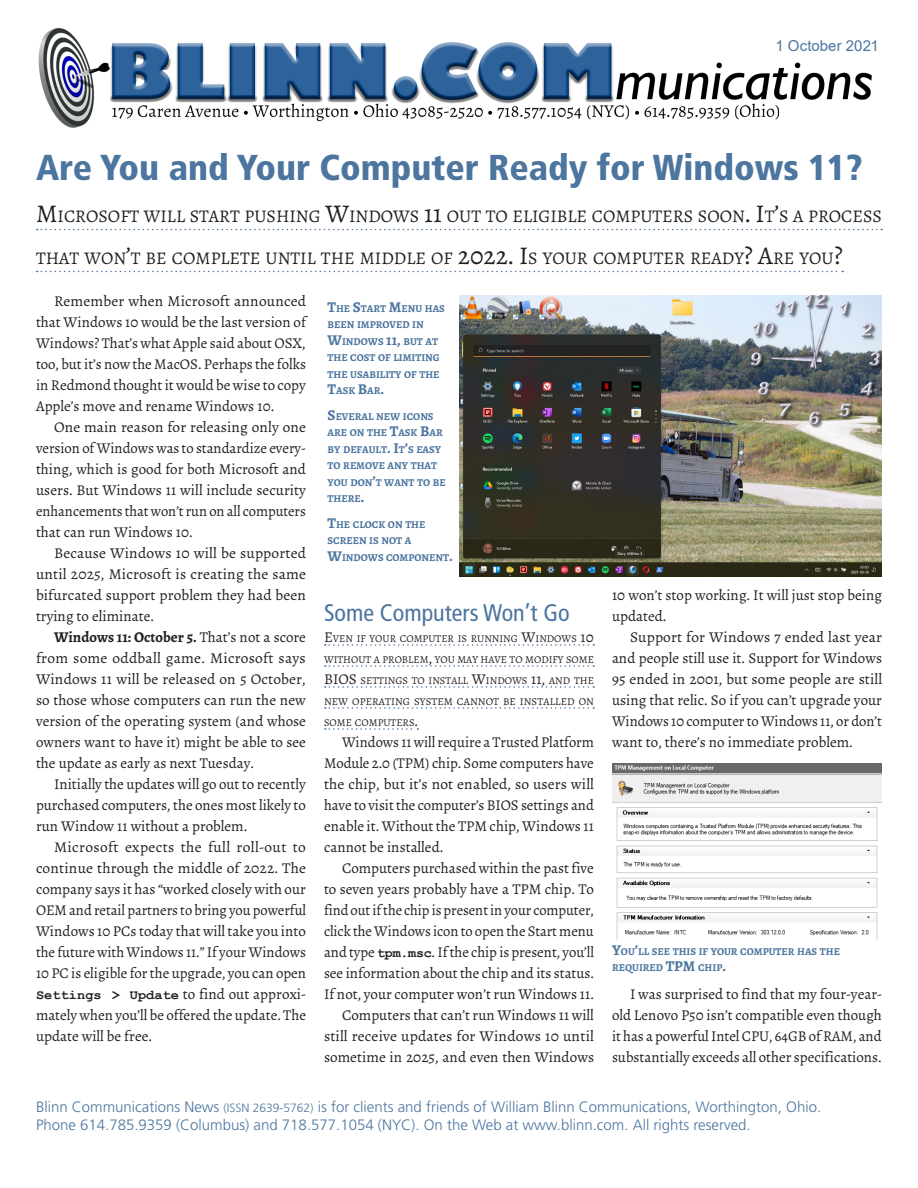
<style>
.page{position:relative;width:918px;height:1188px;background:#fff}
.page>*{position:absolute;margin:0;border:0;box-sizing:border-box;transform-origin:0 0}
.Main_Head_Span_Col{font:900 condensed 36px "Frutiger LT Std";color:#4c759f}
.Subhead_1_Column_top{font:condensed 24px "Frutiger LT Std";color:#4c759f}
.Main_Head_Follow_-_S{font:17.85px "Alegreya";color:#231f20}
.Body_Text{font:15px/21px "Alegreya";color:#231f20;text-align:justify}
.t1{font:300 15px/18px "Frutiger LT Std";color:#4c759f}
.Dateline{font:15px "Arial";letter-spacing:.005em;color:#4c759f}
.Subhead_1_follow{font:15px "Alegreya";color:#231f20}
.t2{font:700 10.5px/16.5px "Alegreya";color:#4c759f}
.Subhead_1_follow-2{font:10.5px/21px "Alegreya";color:#231f20}
.s1{font-size:25.5px}
.s2{font-weight:700}
.s3{font-family:"Courier New";font-weight:700;font-size:13.5px}
.s4{font-size:15px}
.s5{font-size:12px}
</style>
<div class="page">
<img style="left:38px;top:28px;width:834px;height:100px">
<svg style="left:37px;top:229px;width:845px;height:1px"></svg>
<svg style="left:37px;top:271px;width:806px;height:1px"></svg>
<svg style="left:325px;top:644px;width:269px;height:2px"></svg>
<svg style="left:325px;top:665px;width:269px;height:2px"></svg>
<svg style="left:325px;top:686px;width:269px;height:2px"></svg>
<svg style="left:325px;top:707px;width:269px;height:2px"></svg>
<svg style="left:325px;top:728px;width:93px;height:2px"></svg>
<img style="left:459px;top:295px;width:423px;height:282px">
<img style="left:612px;top:763px;width:270px;height:176px">
<p class="Dateline" style="left:775px;top:35px;width:105px">1 October 2021</p>
<p class="Main_Head_Span_Col" style="left:36px;top:146px;width:828px">Are You and Your Computer Ready for Windows 11?</p>
<p class="Main_Head_Follow_-_S" style="left:36px;top:205px;width:848px"><span class="s1">M</span>ICROSOFT WILL START PUSHING <span class="s1">W</span>INDOWS <span class="s1">11</span> OUT TO ELIGIBLE COMPUTERS SOON<span class="s1">. I</span>T<span class="s1">’</span>S A PROCESS</p>
<p class="Main_Head_Follow_-_S" style="left:36px;top:247px;width:808px">THAT WON<span class="s1">’</span>T BE COMPLETE UNTIL THE MIDDLE OF <span class="s1">2022. I</span>S YOUR COMPUTER READY<span class="s1">? A</span>RE YOU<span class="s1">?</span></p>
<p class="Body_Text" style="left:36px;top:291px;width:272px;text-indent:18px">Remember when Microsoft announced that Windows 10 would be the last version of Windows? That’s what Apple said about OSX, too, but it’s now the MacOS. Perhaps the folks in Redmond thought it would be wise to copy Apple’s move and rename Windows 10.</p>
<p class="Body_Text" style="left:36px;top:417px;width:272px;text-indent:18px">One main reason for releasing only one version of Windows was to standardize every&shy;thing, which is good for both Microsoft and users. But Windows 11 will include security enhancements that won’t run on all computers that can run Windows 10.</p>
<p class="Body_Text" style="left:36px;top:543px;width:272px;text-indent:18px">Because Windows 10 will be supported until 2025, Microsoft is creating the same bifurcated support problem they had been trying to eliminate.</p>
<p class="Body_Text" style="left:36px;top:627px;width:272px;text-indent:18px"><span class="s2">Windows 11: October 5.</span> That’s not a score from some oddball game. Microsoft says Windows 11 will be released on 5 October, so those whose computers can run the new version of the operating system (and whose owners want to have it) might be able to see the update as early as next Tuesday.</p>
<p class="Body_Text" style="left:36px;top:774px;width:271px;text-indent:18px">Initially the updates will go out to recently purchased computers, the ones most likely to run Window 11 without a problem.</p>
<p class="Body_Text" style="left:36px;top:837px;width:272px;text-indent:18px">Microsoft expects the full roll-out to continue through the middle of 2022. The company says it has “worked closely with our OEM and retail partners to bring you powerful Windows 10 PCs today that will take you into the future with Windows 11.” If your Windows 10 PC is eligible for the upgrade, you can open <span class="s3">Settings &gt; Update</span> to find out approxi&shy;mately when you’ll be offered the update. The update will be free.</p>
<p class="t2" style="left:328px;top:300px;width:118px"><span class="s4">T</span>HE <span class="s4">S</span>TART <span class="s4">M</span>ENU HAS<br>BEEN IMPROVED IN<br><span class="s4">W</span>INDOWS <span class="s4">11,</span> BUT AT<br>THE COST OF LIMITING<br>THE USABILITY OF THE<br><span class="s4">T</span>ASK <span class="s4">B</span>AR<span class="s4">.</span></p>
<p class="t2" style="left:328px;top:408px;width:120px"><span class="s4">S</span>EVERAL NEW ICONS<br>ARE ON THE <span class="s4">T</span>ASK <span class="s4">B</span>AR<br>BY DEFAULT<span class="s4">. I</span>T<span class="s4">’</span>S EASY<br>TO REMOVE ANY THAT<br>YOU DON<span class="s4">’</span>T WANT TO BE<br>THERE<span class="s4">.</span></p>
<p class="t2" style="left:328px;top:516px;width:127px"><span class="s4">T</span>HE CLOCK ON THE<br>SCREEN IS NOT A<br><span class="s4">W</span>INDOWS COMPONENT<span class="s4">.</span></p>
<p class="Body_Text" style="left:612px;top:585px;width:271px">10 won’t stop working. It will just stop being updated.</p>
<p class="Body_Text" style="left:612px;top:627px;width:272px;text-indent:18px">Support for Windows 7 ended last year and people still use it. Support for Windows 95 ended in 2001, but some people are still using that relic. So if you can’t upgrade your Windows 10 computer to Windows 11, or don’t want to, there’s no immediate problem.</p>
<p class="Subhead_1_Column_top" style="left:324px;top:599px;width:247px">Some Computers Won’t Go</p>
<p class="Subhead_1_follow-2" style="left:324px;top:628px;width:272px"><span class="s4">E</span>VEN IF YOUR COMPUTER IS RUNNING <span class="s4">W</span>INDOWS <span class="s4">10<br></span>WITHOUT A PROBLEM<span class="s4">,</span> YOU MAY HAVE TO MODIFY SOME</p>
<p class="Subhead_1_follow" style="left:324px;top:670px;width:9px">BIOS</p>
<p class="Subhead_1_follow-2" style="left:324px;top:670px;width:272px;text-align:justify;text-indent:37px">SETTINGS TO INSTALL <span class="s4">W</span>INDOWS <span class="s4">11,</span> AND THE NEW OPERATING SYSTEM CANNOT BE INSTALLED ON SOME COMPUTERS<span class="s4">.</span></p>
<p class="Body_Text" style="left:324px;top:732px;width:272px;text-indent:18px">Windows 11 will require a Trusted Platform Module 2.0 (TPM) chip. Some computers have the chip, but it’s not enabled, so users will have to visit the computer’s BIOS settings and enable it. Without the TPM chip, Windows 11 cannot be installed.</p>
<p class="Body_Text" style="left:324px;top:858px;width:272px;text-indent:18px">Computers purchased within the past five to seven years probably have a TPM chip. To find out if the chip is present in your computer, click the Windows icon to open the Start menu and type <span class="s3">tpm.msc</span>. If the chip is present, you’ll see information about the chip and its status.<br>If not, your computer won’t run Windows 11.</p>
<p class="Body_Text" style="left:324px;top:1005px;width:272px;text-indent:18px">Computers that can’t run Windows 11 will still receive updates for Windows 10 until sometime in 2025, and even then Windows</p>
<p class="t2" style="left:612px;top:943px;width:230px"><span class="s4">Y</span>OU<span class="s4">’</span>LL SEE THIS IF YOUR COMPUTER HAS THE<br>REQUIRED <span class="s4">TPM</span> CHIP<span class="s4">.</span></p>
<p class="Body_Text" style="left:612px;top:984px;width:271px;text-indent:18px">I was surprised to find that my four-year&shy;old Lenovo P50 isn’t compatible even though it has a powerful Intel CPU, 64GB of RAM, and substantially exceeds all other specifications.</p>
<p class="t1" style="left:36px;top:1098px;width:787px">Blinn Communications News <span class="s5">(ISSN 2639-5762)</span> is for clients and friends of William Blinn Communications, Worthington, Ohio.<br>Phone 614.785.9359 (Columbus) and 718.577.1054 (NYC). On the Web at www.blinn.com. All rights reserved.</p>
</div>
